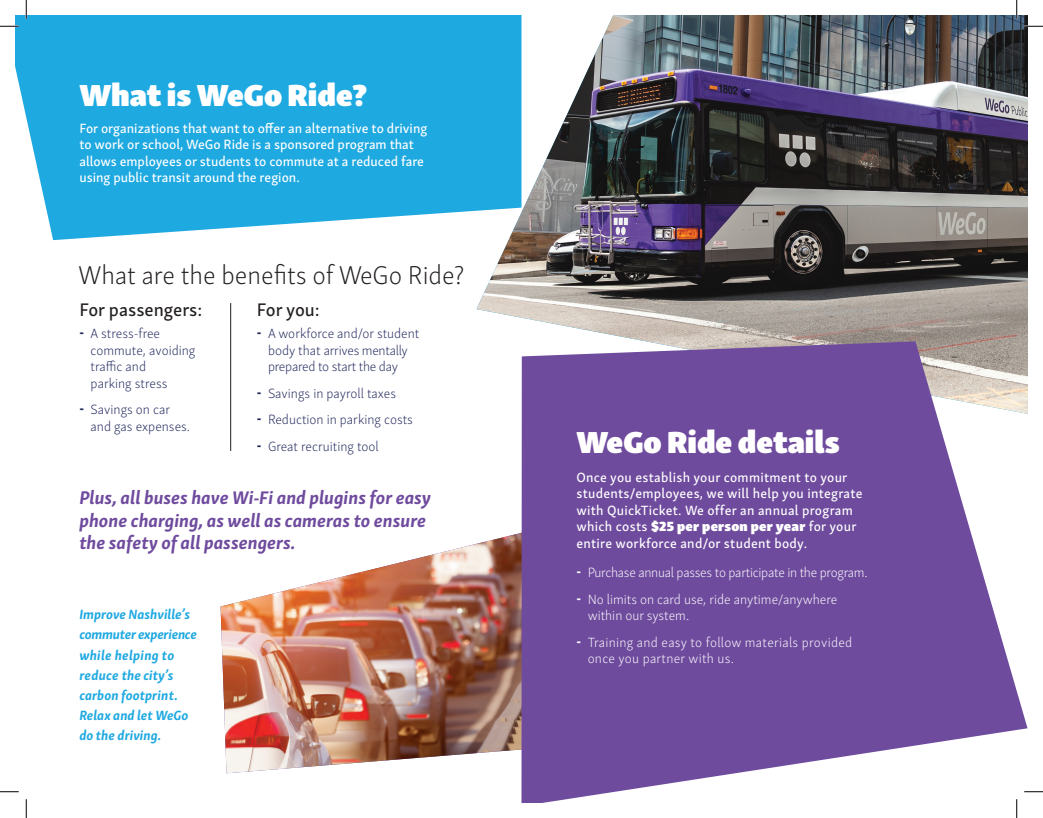
<style>
.page{position:relative;width:1043px;height:818px;background:#fff}
.page>*{position:absolute;margin:0;border:0;box-sizing:border-box;transform-origin:0 0}
.t1{font:31.25px "Skolar Sans Latn Bl";color:#fff}
.t2{font:26.5px "Skolar Sans Latn El";color:#231f20}
.Body_Text{font:italic 700 18.75px/22.5px "Skolar Sans Latn";color:#6f4b9e}
.Body_Text-2{font:18.75px "Skolar Sans Latn Me";color:#231f20}
.Body_Text-3{font:13.75px/16.5px "Skolar Sans Latn Me";letter-spacing:.02em;color:#fff}
.Body_Text-4{font:13.75px/16.5px "Skolar Sans Latn Me";color:#fff}
.Body_Text-5{font:13.75px/16.5px "Skolar Sans Latn El";color:#20265c}
.Body_Text-6{font:italic 700 13.75px/20px "Skolar Sans Latn";color:#1fa9e1}
.Body_Text-7{font:13.75px/16.5px "Skolar Sans Latn El";letter-spacing:-.02em;color:#20265c}
.Body_Text-8{font:13.75px/16.5px "Skolar Sans Latn El";letter-spacing:.02em;color:#fff}
.Body_Text-9{font:13.75px "Skolar Sans Latn El";color:#fff}
.Body_Text-10{font:13.75px "Skolar Sans Latn El";letter-spacing:-.02em;color:#fff}
.Body_Text-11{font:italic 700 13.75px/20px "Skolar Sans Latn";letter-spacing:-.02em;color:#1fa9e1}
.s1{font-family:"Skolar Sans Latn Eb"}
.s2{font-family:"Skolar Sans Latn Bl"}
</style>
<div class="page">
<img style="left:220px;top:533px;width:301px;height:240px">
<svg style="left:15px;top:15px;width:461px;height:225px;background:#33b0e3"></svg>
<img style="left:476px;top:15px;width:552px;height:399px">
<svg style="left:521px;top:341px;width:506px;height:462px;background:#8769ad"></svg>
<hr style="left:230px;top:303px;width:1px;height:148px;background:#231f20">
<svg style="left:0;top:25px;width:19px;height:2px"></svg>
<svg style="left:1024px;top:25px;width:18px;height:2px"></svg>
<svg style="left:0;top:791px;width:19px;height:1px"></svg>
<svg style="left:1024px;top:790px;width:18px;height:2px"></svg>
<svg style="left:25px;top:0;width:2px;height:19px"></svg>
<svg style="left:25px;top:799px;width:2px;height:19px"></svg>
<svg style="left:1015px;top:0;width:2px;height:19px"></svg>
<svg style="left:1015px;top:799px;width:2px;height:19px"></svg>
<p class="t1" style="left:79px;top:67px;width:289px">What is WeGo Ride?</p>
<p class="Body_Text-4" style="left:79px;top:119px;width:349px">For organizations that want to offer an alternative to driving to work or school, WeGo Ride is a sponsored program that allows employees or students to commute at a reduced fare using public transit around the region.</p>
<p class="t2" style="left:78px;top:256px;width:388px">What are the benefits of WeGo Ride?</p>
<p class="Body_Text-2" style="left:79px;top:295px;width:124px">For passengers:</p>
<p class="Body_Text-5" style="left:91px;top:324px;width:106px;text-indent:-11px"><span class="s1">-</span> A stress-free commute, avoiding traffic and<br>parking stress</p>
<p class="Body_Text-5" style="left:91px;top:400px;width:101px;text-indent:-11px"><span class="s1">-</span> Savings on car and gas expenses.</p>
<p class="Body_Text-2" style="left:257px;top:295px;width:65px">For you:</p>
<p class="Body_Text-7" style="left:268px;top:324px;width:153px;text-indent:-11px"><span class="s1">-</span> A workforce and/or student body that arrives mentally prepared to start the day</p>
<p class="Body_Text-5" style="left:257px;top:384px;width:141px"><span class="s1">-</span> Savings in payroll taxes</p>
<p class="Body_Text-5" style="left:257px;top:410px;width:158px"><span class="s1">-</span> Reduction in parking costs</p>
<p class="Body_Text-5" style="left:257px;top:437px;width:123px"><span class="s1">-</span> Great recruiting tool</p>
<p class="Body_Text" style="left:79px;top:485px;width:353px">Plus, all buses have Wi-Fi and plugins for easy phone charging, as well as cameras to ensure</p>
<p class="Body_Text" style="left:79px;top:530px;width:218px">the safety of all passengers.</p>
<p class="Body_Text-6" style="left:79px;top:603px;width:112px">Improve Nashville’s</p>
<p class="Body_Text-11" style="left:79px;top:623px;width:119px">commuter experience while helping to</p>
<p class="Body_Text-6" style="left:79px;top:663px;width:96px">reduce the city’s</p>
<p class="Body_Text-6" style="left:79px;top:683px;width:111px">carbon footprint.<br>Relax and let WeGo do the driving.</p>
<p class="t1" style="left:576px;top:414px;width:265px">WeGo Ride details</p>
<p class="Body_Text-3" style="left:576px;top:467px;width:288px">Once you establish your commitment to your students/employees, we will help you integrate with QuickTicket. We offer an annual program which costs <span class="s2">$25 per person per year</span> for your entire workforce and/or student body.</p>
<p class="Body_Text-10" style="left:576px;top:562px;width:293px"><span class="s1">-</span> Purchase annual passes to participate in the program.</p>
<p class="Body_Text-9" style="left:576px;top:589px;width:262px"><span class="s1">-</span> No limits on card use, ride anytime/anywhere</p>
<p class="Body_Text-9" style="left:587px;top:605px;width:103px">within our system.</p>
<p class="Body_Text-8" style="left:587px;top:633px;width:266px;text-indent:-11px"><span class="s1">-</span> Training and easy to follow materials provided once you partner with us.</p>
</div>
